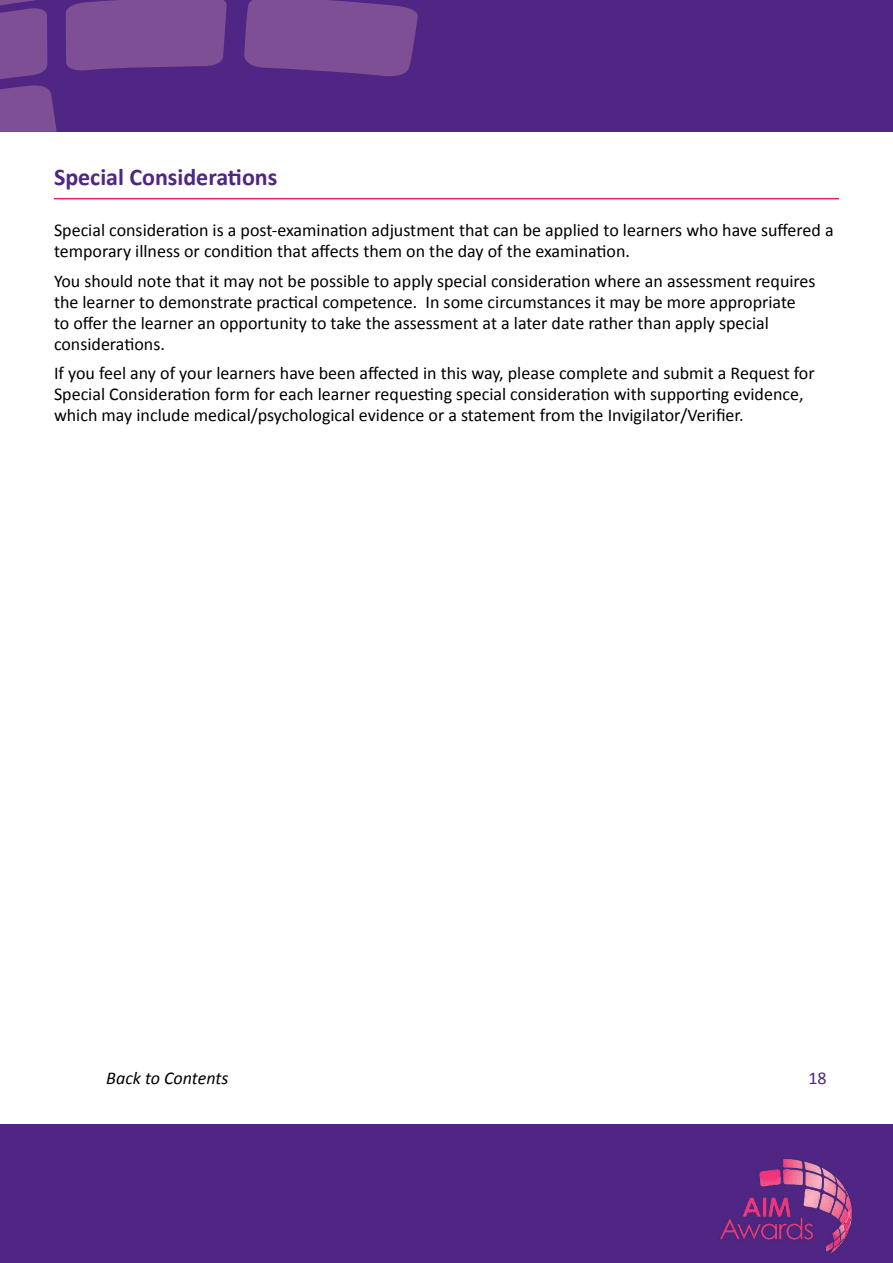
<style>
.page{position:relative;width:893px;height:1263px;background:#fff}
.page>*{position:absolute;margin:0;border:0;box-sizing:border-box;transform-origin:0 0}
.t1{font:700 24px "Calibri";color:#4f2683}
.t2{font:18px/21px "Calibri";color:#000}
.t3{font:italic 18px "Calibri";color:#000}
.t4{font:18px "Calibri";color:#4f2683}
</style>
<div class="page">
<div style="left:0;top:1124px;width:893px;height:139px;background:#4f2683"></div>
<img style="left:720px;top:1158px;width:133px;height:96px">
<hr style="left:54px;top:198px;width:785px;height:1px;background:#e71e6c">
<div style="left:0;top:0;width:893px;height:132px;background:#4f2683"></div>
<svg style="left:244px;top:0;width:174px;height:76px;background:#784992"></svg>
<svg style="left:66px;top:0;width:161px;height:70px;background:#7a4c93"></svg>
<svg style="left:0;top:0;width:57px;height:132px"></svg>
<h1 class="t1" style="left:54px;top:161px;width:225px">Special Considerations</h1>
<p class="t2" style="left:54px;top:220px;width:781px">Special consideration is a post-examination adjustment that can be applied to learners who have suffered a temporary illness or condition that affects them on the day of the examination.</p>
<p class="t2" style="left:54px;top:270px;width:763px">You should note that it may not be possible to apply special consideration where an assessment requires the learner to demonstrate practical competence. In some circumstances it may be more appropriate to offer the learner an opportunity to take the assessment at a later date rather than apply special considerations.</p>
<p class="t2" style="left:54px;top:363px;width:762px">If you feel any of your learners have been affected in this way, please complete and submit a Request for<br>Special Consideration form for each learner requesting special consideration with supporting evidence, which may include medical/psychological evidence or a statement from the Invigilator/Verifier.</p>
<p class="t3" style="left:106px;top:1065px;width:124px">Back to Contents</p>
<p class="t4" style="left:808px;top:1066px;width:20px">18</p>
</div>
